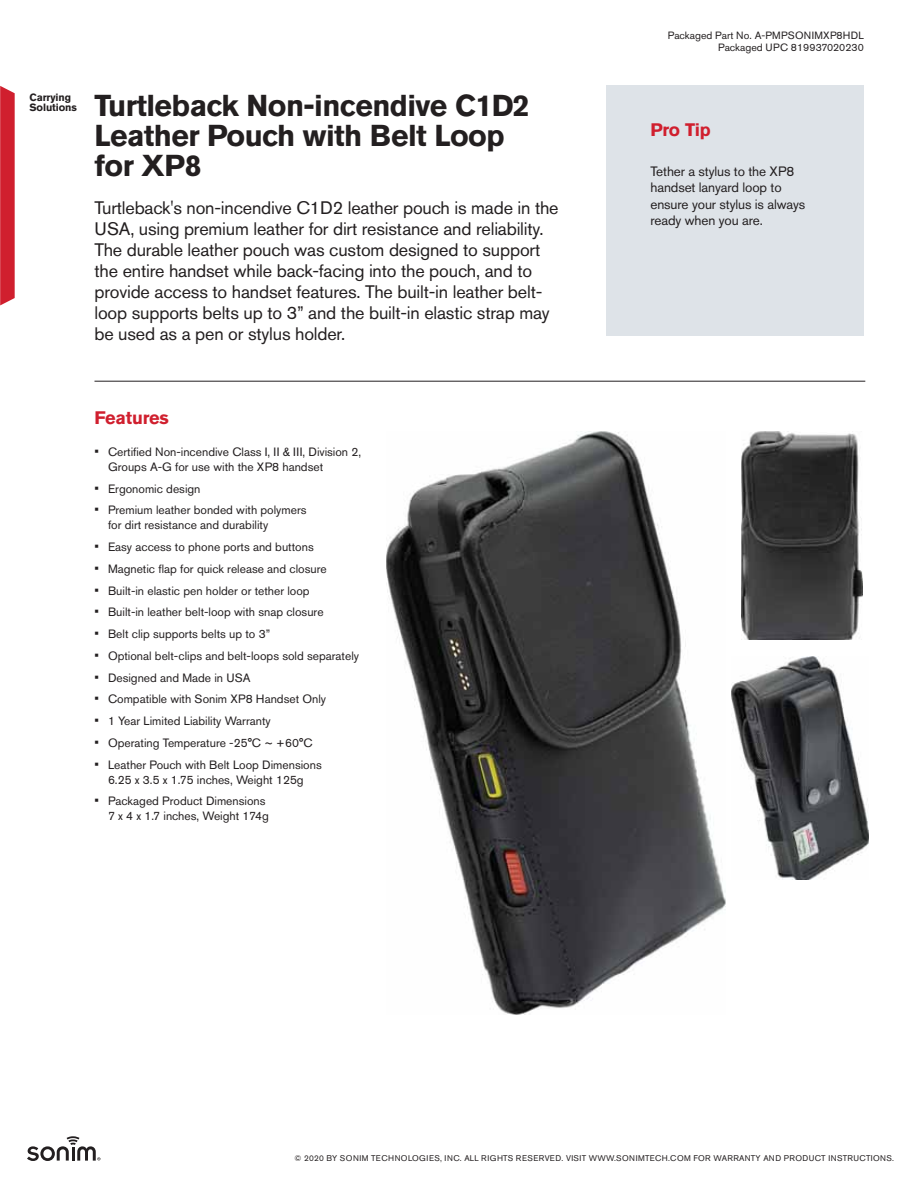
<style>
.page{position:relative;width:918px;height:1188px;background:#fff}
.page>*{position:absolute;margin:0;border:0;box-sizing:border-box;transform-origin:0 0}
.t1{font:700 30px/30px "Akzidenz Grotesk Pro";letter-spacing:-.02em;color:#231f20}
.t2{font:18px/21px "Akzidenz Grotesk Pro";letter-spacing:-.01em;color:#231f20}
.t3{font:700 18px "Akzidenz Grotesk Pro";letter-spacing:-.01em;color:#d01f2e}
.t4{font:13.5px/16.5px "Akzidenz Grotesk Pro";letter-spacing:-.01em;color:#231f20}
.t5{font:12px/15px "Akzidenz Grotesk Pro";color:#231f20}
.t6{font:10.5px/12px "Akzidenz Grotesk Pro";color:#231f20;text-align:right}
.t7{font:700 10.5px/10.5px "Akzidenz Grotesk Pro";letter-spacing:-.01em;color:#231f20}
.t8{font:8.25px "Akzidenz Grotesk Pro";letter-spacing:.05em;color:#231f20}
.s1{font-size:13.5px}
</style>
<div class="page">
<img style="left:741px;top:432px;width:121px;height:208px">
<img style="left:732px;top:657px;width:137px;height:223px">
<img style="left:386px;top:432px;width:340px;height:582px">
<svg style="left:0;top:86px;width:15px;height:219px;background:#d22d3b"></svg>
<svg style="left:27px;top:1136px;width:73px;height:25px"></svg>
<hr style="left:94px;top:381px;width:771px;height:1px;background:#231f20">
<div style="left:606px;top:86px;width:258px;height:250px;background:#dee3e8"></div>
<p class="t7" style="left:30px;top:93px;width:49px">Carrying<br>Solutions</p>
<h1 class="t1" style="left:94px;top:93px;width:437px">Turtleback Non-incendive C1D2<br>Leather Pouch with Belt Loop for XP8</h1>
<p class="t2" style="left:94px;top:199px;width:466px">Turtleback's non-incendive C1D2 leather pouch is made in the USA, using premium leather for dirt resistance and reliability.<br>The durable leather pouch was custom designed to support the entire handset while back-facing into the pouch, and to provide access to handset features. The built-in leather belt&shy;loop supports belts up to 3” and the built-in elastic strap may be used as a pen or stylus holder.</p>
<h2 class="t3" style="left:94px;top:411px;width:76px">Features</h2>
<p class="t5" style="left:108px;top:445px;width:255px;text-indent:-14px"><span class="s1">•</span> Certified Non-incendive Class I, II &amp; III, Division 2,<br>Groups A-G for use with the XP8 handset</p>
<p class="t5" style="left:94px;top:482px;width:107px"><span class="s1">•</span> Ergonomic design</p>
<p class="t5" style="left:108px;top:504px;width:200px;text-indent:-14px"><span class="s1">•</span> Premium leather bonded with polymers for dirt resistance and durability</p>
<p class="t5" style="left:94px;top:541px;width:221px"><span class="s1">•</span> Easy access to phone ports and buttons</p>
<p class="t5" style="left:94px;top:562px;width:234px"><span class="s1">•</span> Magnetic flap for quick release and closure</p>
<p class="t5" style="left:94px;top:584px;width:217px"><span class="s1">•</span> Built-in elastic pen holder or tether loop</p>
<p class="t5" style="left:94px;top:606px;width:231px"><span class="s1">•</span> Built-in leather belt-loop with snap closure</p>
<p class="t5" style="left:94px;top:628px;width:177px"><span class="s1">•</span> Belt clip supports belts up to 3”</p>
<p class="t5" style="left:94px;top:649px;width:266px"><span class="s1">•</span> Optional belt-clips and belt-loops sold separately</p>
<p class="t5" style="left:94px;top:671px;width:158px"><span class="s1">•</span> Designed and Made in USA</p>
<p class="t5" style="left:94px;top:693px;width:233px"><span class="s1">•</span> Compatible with Sonim XP8 Handset Only</p>
<p class="t5" style="left:94px;top:715px;width:178px"><span class="s1">•</span> 1 Year Limited Liability Warranty</p>
<p class="t5" style="left:94px;top:736px;width:220px"><span class="s1">•</span> Operating Temperature -25°C ~ +60°C</p>
<p class="t5" style="left:94px;top:758px;width:229px;text-align:center"><span class="s1">•</span> Leather Pouch with Belt Loop Dimensions<br>6.25 x 3.5 x 1.75 inches, Weight 125g</p>
<p class="t5" style="left:94px;top:795px;width:176px;text-align:right"><span class="s1">•</span> Packaged Product Dimensions<br>7 x 4 x 1.7 inches, Weight 174g</p>
<p class="t6" style="left:668px;top:31px;width:198px">Packaged Part No. A-PMPSONIMXP8HDL<br>Packaged UPC 819937020230</p>
<h2 class="t3" style="left:651px;top:124px;width:62px">Pro Tip</h2>
<p class="t4" style="left:651px;top:164px;width:156px">Tether a stylus to the XP8 handset lanyard loop to ensure your stylus is always ready when you are.</p>
<p class="t8" style="left:295px;top:1155px;width:601px">© 2020 BY SONIM TECHNOLOGIES, INC. ALL RIGHTS RESERVED. VISIT WWW.SONIMTECH.COM FOR WARRANTY AND PRODUCT INSTRUCTIONS.</p>
</div>
